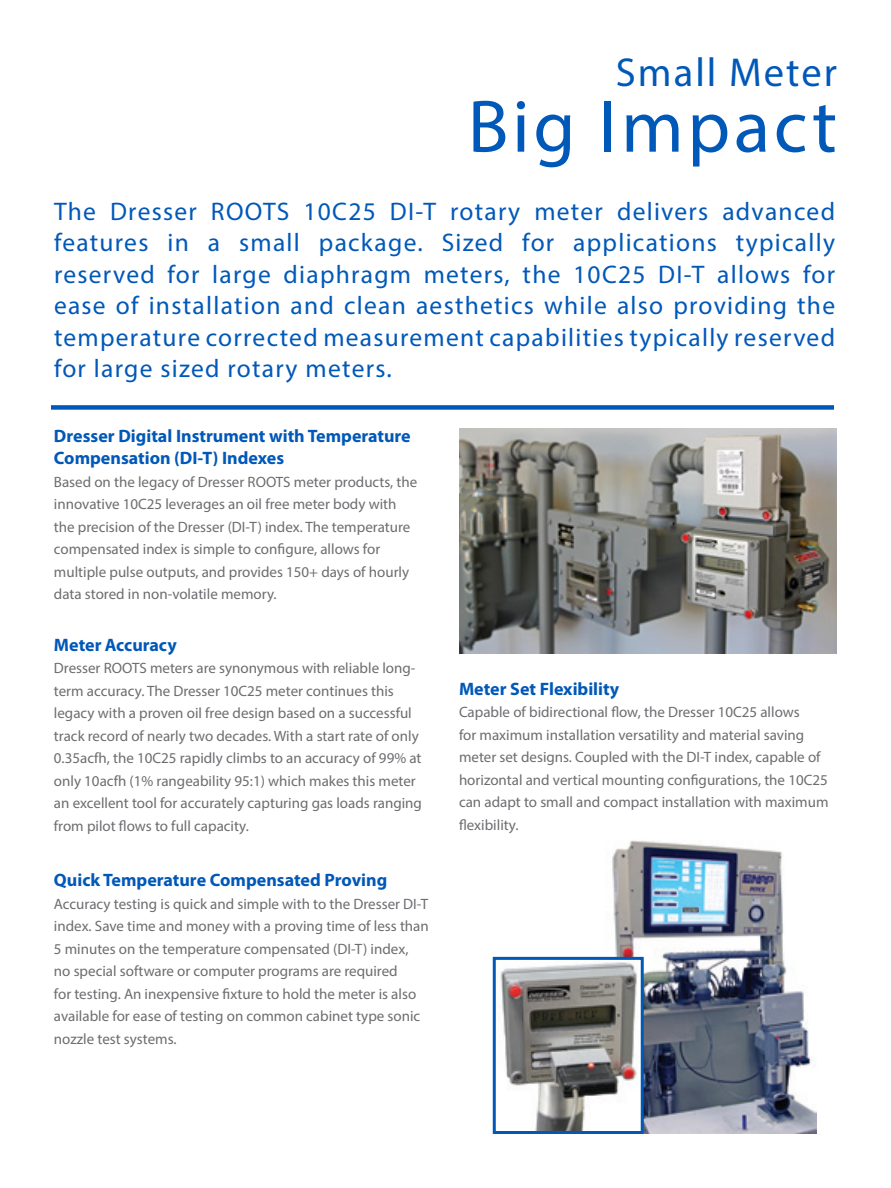
<style>
.page{position:relative;width:891px;height:1188px;background:#fff}
.page>*{position:absolute;margin:0;border:0;box-sizing:border-box;transform-origin:0 0}
.t1{font:75px "Myriad Pro";letter-spacing:.05em;color:#0058b8}
.t2{font:40.5px "Myriad Pro";letter-spacing:.05em;color:#0058b8}
.t3{font:25.5px/31.5px "Myriad Pro";letter-spacing:.05em;color:#0058b8;text-align:justify}
.t4{font:700 18px/22.5px "Myriad Pro";color:#0058b8}
.t5{font:15px/22.5px "Myriad Pro";color:#6c6d70}
</style>
<div class="page">
<img style="left:459px;top:428px;width:378px;height:226px">
<div style="left:51px;top:405px;width:783px;height:5px;background:#0058b8"></div>
<img style="left:593px;top:840px;width:224px;height:294px">
<img style="left:500px;top:961px;width:140px;height:169px">
<div style="left:493px;top:957px;width:151px;height:177px;border:3px solid #0058b8"></div>
<p class="t2" style="left:616px;top:47px;width:223px">Small Meter</p>
<p class="t1" style="left:468px;top:80px;width:371px">Big Impact</p>
<p class="t3" style="left:54px;top:195px;width:783px">The Dresser ROOTS 10C25 DI-T rotary meter delivers advanced features in a small package. Sized for applications typically reserved for large diaphragm meters, the 10C25 DI-T allows for ease of installation and clean aesthetics while also providing the temperature corrected measurement capabilities typically reserved for large sized rotary meters.</p>
<p class="t4" style="left:54px;top:424px;width:358px">Dresser Digital Instrument with Temperature<br>Compensation (DI-T) Indexes</p>
<p class="t5" style="left:54px;top:470px;width:365px">Based on the legacy of Dresser ROOTS meter products, the innovative 10C25 leverages an oil free meter body with the precision of the Dresser (DI-T) index. The temperature compensated index is simple to configure, allows for multiple pulse outputs, and provides 150+ days of hourly data stored in non-volatile memory.</p>
<p class="t4" style="left:54px;top:633px;width:124px">Meter Accuracy</p>
<p class="t5" style="left:54px;top:657px;width:369px">Dresser ROOTS meters are synonymous with reliable long&shy;term accuracy. The Dresser 10C25 meter continues this legacy with a proven oil free design based on a successful track record of nearly two decades. With a start rate of only 0.35acfh, the 10C25 rapidly climbs to an accuracy of 99% at only 10acfh (1% rangeability 95:1) which makes this meter an excellent tool for accurately capturing gas loads ranging from pilot flows to full capacity.</p>
<p class="t4" style="left:54px;top:868px;width:335px">Quick Temperature Compensated Proving</p>
<p class="t5" style="left:54px;top:892px;width:376px">Accuracy testing is quick and simple with to the Dresser DI-T index. Save time and money with a proving time of less than 5 minutes on the temperature compensated (DI-T) index,<br>no special software or computer programs are required<br>for testing. An inexpensive fixture to hold the meter is also available for ease of testing on common cabinet type sonic nozzle test systems.</p>
<p class="t4" style="left:459px;top:677px;width:162px">Meter Set Flexibility</p>
<p class="t5" style="left:459px;top:701px;width:371px">Capable of bidirectional flow, the Dresser 10C25 allows<br>for maximum installation versatility and material saving meter set designs. Coupled with the DI-T index, capable of horizontal and vertical mounting configurations, the 10C25 can adapt to small and compact installation with maximum flexibility.</p>
</div>
